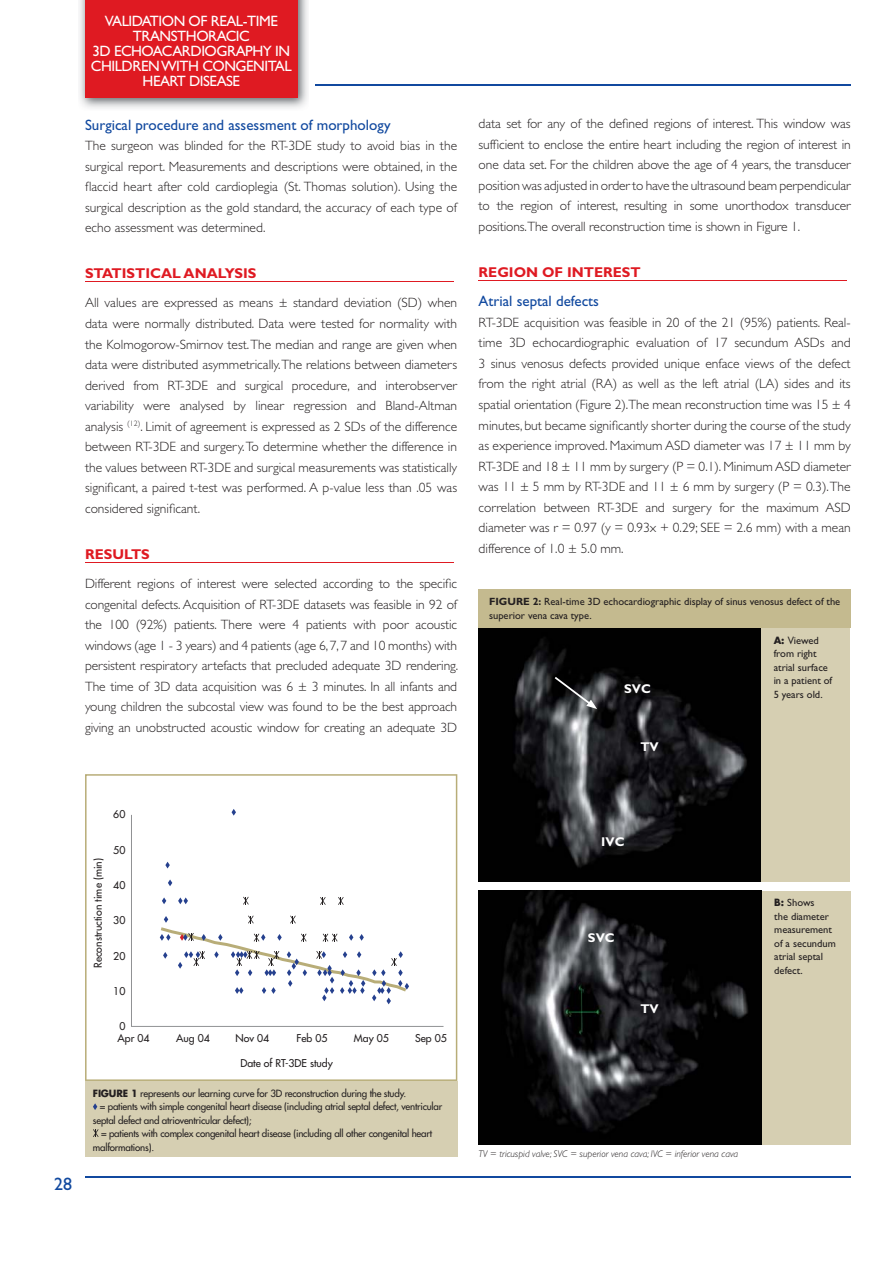
<style>
.page{position:relative;width:893px;height:1263px;background:#fff}
.page>*{position:absolute;margin:0;border:0;box-sizing:border-box;transform-origin:0 0}
.t1{font:18px "Gill Sans Std";color:#11499f}
.t2{font:15px/15px "Gill Sans Std";letter-spacing:-.03em;color:#fff;text-align:center}
.t3{font:15px "Gill Sans Std";color:#11499f}
.t4{font:700 14.25px "Gill Sans Std";color:#df1a22}
.t5{font:300 13.5px/20.5px "Gill Sans Std";color:#231f20;text-align:justify}
.t6{font:700 12.75px "Gill Sans Std";color:#fff}
.t7{font:10.5px/13.5px "Gill Sans Std";color:#231f20}
.t8{font:500 10.5px "Futura Std";color:#231f20}
.t9{font:500 9.75px "Futura Std";letter-spacing:-.02em;color:#231f20}
.t10{font:italic 300 9.75px "Gill Sans Std";color:#231f20}
.s1{font-weight:700}
.s2{font-family:"Futura Std";font-weight:700;font-size:9.75px}
.s3{font-family:"Futura Std";font-weight:500;font-size:9.75px}
</style>
<div class="page">
<img style="left:478px;top:628px;width:283px;height:254px">
<hr style="left:85px;top:1177px;width:765px;height:1px;background:#11499f">
<img style="left:80px;top:0;width:228px;height:109px">
<div style="left:85px;top:0;width:213px;height:98px;background:#df1a22"></div>
<hr style="left:315px;top:85px;width:535px;height:1px;background:#11499f">
<hr style="left:85px;top:281px;width:368px;height:1px;background:#df1a22">
<hr style="left:85px;top:562px;width:368px;height:1px;background:#df1a22">
<hr style="left:479px;top:280px;width:368px;height:1px;background:#df1a22">
<div style="left:85px;top:1081px;width:372px;height:76px;background:#d6cfb2"></div>
<svg style="left:93px;top:1103px;width:4px;height:7px"></svg>
<svg style="left:93px;top:1129px;width:6px;height:8px"></svg>
<svg style="left:85px;top:774px;width:372px;height:307px"></svg>
<svg style="left:131px;top:815px;width:312px;height:212px"></svg>
<svg style="left:232px;top:809px;width:4px;height:7px"></svg>
<svg style="left:165px;top:862px;width:5px;height:6px"></svg>
<svg style="left:168px;top:879px;width:4px;height:7px"></svg>
<svg style="left:162px;top:897px;width:4px;height:7px"></svg>
<svg style="left:178px;top:897px;width:10px;height:7px"></svg>
<svg style="left:243px;top:897px;width:6px;height:8px"></svg>
<svg style="left:320px;top:897px;width:6px;height:8px"></svg>
<svg style="left:338px;top:897px;width:6px;height:8px"></svg>
<svg style="left:160px;top:916px;width:249px;height:88px"></svg>
<div style="left:478px;top:589px;width:372px;height:39px;background:#c4ba8f"></div>
<div style="left:762px;top:891px;width:89px;height:253px;background:#d6cfb2"></div>
<img style="left:478px;top:891px;width:284px;height:253px">
<svg style="left:555px;top:677px;width:42px;height:32px"></svg>
<div style="left:761px;top:628px;width:89px;height:254px;background:#d6cfb2"></div>
<p class="t2" style="left:91px;top:15px;width:202px">VALIDATION OF REAL-TIME<br>TRANSTHORACIC<br>3D ECHOACARDIOGRAPHY IN<br>CHILDREN WITH CONGENITAL<br>HEART DISEASE</p>
<p class="t3" style="left:85px;top:119px;width:307px">Surgical procedure and assessment of morphology</p>
<p class="t5" style="left:85px;top:137px;width:374px">The surgeon was blinded for the RT-3DE study to avoid bias in the surgical report. Measurements and descriptions were obtained, in the flaccid heart after cold cardioplegia (St. Thomas solution). Using the surgical description as the gold standard, the accuracy of each type of echo assessment was determined.</p>
<p class="t4" style="left:85px;top:268px;width:173px">STATISTICAL ANALYSIS</p>
<p class="t5" style="left:85px;top:294px;width:374px">All values are expressed as means ± standard deviation (SD) when data were normally distributed. Data were tested for normality with the Kolmogorow-Smirnov test. The median and range are given when data were distributed asymmetrically. The relations between diameters derived from RT-3DE and surgical procedure, and interobserver variability were analysed by linear regression and Bland-Altman analysis <sup>(12)</sup>. Limit of agreement is expressed as 2 SDs of the difference between RT-3DE and surgery. To determine whether the difference in the values between RT-3DE and surgical measurements was statistically significant, a paired t-test was performed. A p-value less than .05 was considered significant.</p>
<p class="t4" style="left:85px;top:549px;width:66px">RESULTS</p>
<p class="t5" style="left:85px;top:575px;width:375px">Different regions of interest were selected according to the specific congenital defects. Acquisition of RT-3DE datasets was feasible in 92 of the 100 (92%) patients. There were 4 patients with poor acoustic windows (age 1 - 3 years) and 4 patients (age 6, 7, 7 and 10 months) with persistent respiratory artefacts that precluded adequate 3D rendering.<br>The time of 3D data acquisition was 6 ± 3 minutes. In all infants and young children the subcostal view was found to be the best approach giving an unobstructed acoustic window for creating an adequate 3D</p>
<p class="t5" style="left:479px;top:115px;width:374px">data set for any of the defined regions of interest. This window was sufficient to enclose the entire heart including the region of interest in one data set. For the children above the age of 4 years, the transducer position was adjusted in order to have the ultrasound beam perpendicular to the region of interest, resulting in some unorthodox transducer positions.The overall reconstruction time is shown in Figure 1.</p>
<p class="t4" style="left:479px;top:267px;width:164px">REGION OF INTEREST</p>
<p class="t3" style="left:479px;top:295px;width:122px">Atrial septal defects</p>
<p class="t5" style="left:479px;top:313px;width:374px">RT-3DE acquisition was feasible in 20 of the 21 (95%) patients. Real&shy;time 3D echocardiographic evaluation of 17 secundum ASDs and 3 sinus venosus defects provided unique enface views of the defect from the right atrial (RA) as well as the left atrial (LA) sides and its spatial orientation (Figure 2).The mean reconstruction time was 15 ± 4 minutes, but became significantly shorter during the course of the study as experience improved. Maximum ASD diameter was 17 ± 11 mm by RT-3DE and 18 ± 11 mm by surgery (P = 0.1). Minimum ASD diameter was 11 ± 5 mm by RT-3DE and 11 ± 6 mm by surgery (P = 0.3). The correlation between RT-3DE and surgery for the maximum ASD diameter was r = 0.97 (y = 0.93x + 0.29; SEE = 2.6 mm) with a mean difference of 1.0 ± 5.0 mm.</p>
<p class="t7" style="left:489px;top:596px;width:353px"><span class="s1">FIGURE 2:</span> Real-time 3D echocardiographic display of sinus venosus defect of the superior vena cava type.</p>
<p class="t6" style="left:624px;top:684px;width:28px">SVC</p>
<p class="t6" style="left:640px;top:742px;width:20px">TV</p>
<p class="t7" style="left:774px;top:634px;width:60px"><span class="s2">A:</span> <span class="s3">V</span>iewed from right atrial surface in a patient of<br>5 years old.</p>
<h1 class="t1" style="left:54px;top:1177px;width:19px">28</h1>
<p class="t8" style="left:93px;top:968px;width:111px;rotate:-90deg">Reconstruction time (min)</p>
<p class="t8" style="left:113px;top:810px;width:14px">60</p>
<p class="t8" style="left:113px;top:845px;width:14px">50</p>
<p class="t8" style="left:113px;top:880px;width:14px">40</p>
<p class="t8" style="left:113px;top:915px;width:14px">30</p>
<p class="t8" style="left:113px;top:951px;width:14px">20</p>
<p class="t8" style="left:113px;top:986px;width:14px">10</p>
<p class="t8" style="left:119px;top:1021px;width:8px">0</p>
<p class="t8" style="left:117px;top:1034px;width:34px">Apr 04</p>
<p class="t8" style="left:176px;top:1034px;width:35px">Aug 04</p>
<p class="t8" style="left:236px;top:1034px;width:35px">Nov 04</p>
<p class="t8" style="left:296px;top:1034px;width:33px">Feb 05</p>
<p class="t8" style="left:354px;top:1034px;width:37px">May 05</p>
<p class="t8" style="left:415px;top:1034px;width:33px">Sep 05</p>
<p class="t8" style="left:240px;top:1058px;width:94px">Date of RT-3DE study</p>
<p class="t9" style="left:93px;top:1088px;width:315px"><span class="s1">FIGURE 1</span> represents our learning curve for 3D reconstruction during the study.</p>
<p class="t9" style="left:100px;top:1102px;width:344px">= patients with simple congenital heart disease (including atrial septal defect, ventricular</p>
<p class="t9" style="left:93px;top:1115px;width:160px">septal defect and atrioventricular defect);</p>
<p class="t9" style="left:101px;top:1129px;width:333px">= patients with complex congenital heart disease (including all other congenital heart</p>
<p class="t9" style="left:93px;top:1142px;width:63px">malformations).</p>
<p class="t6" style="left:601px;top:837px;width:25px">IVC</p>
<p class="t6" style="left:588px;top:933px;width:28px">SVC</p>
<p class="t6" style="left:640px;top:1004px;width:20px">TV</p>
<p class="t10" style="left:478px;top:1150px;width:261px">TV = tricuspid valve; SVC = superior vena cava; IVC = inferior vena cava</p>
<p class="t7" style="left:774px;top:897px;width:63px"><span class="s2">B:</span> Shows<br>the diameter measurement of a secundum atrial septal defect.</p>
</div>
